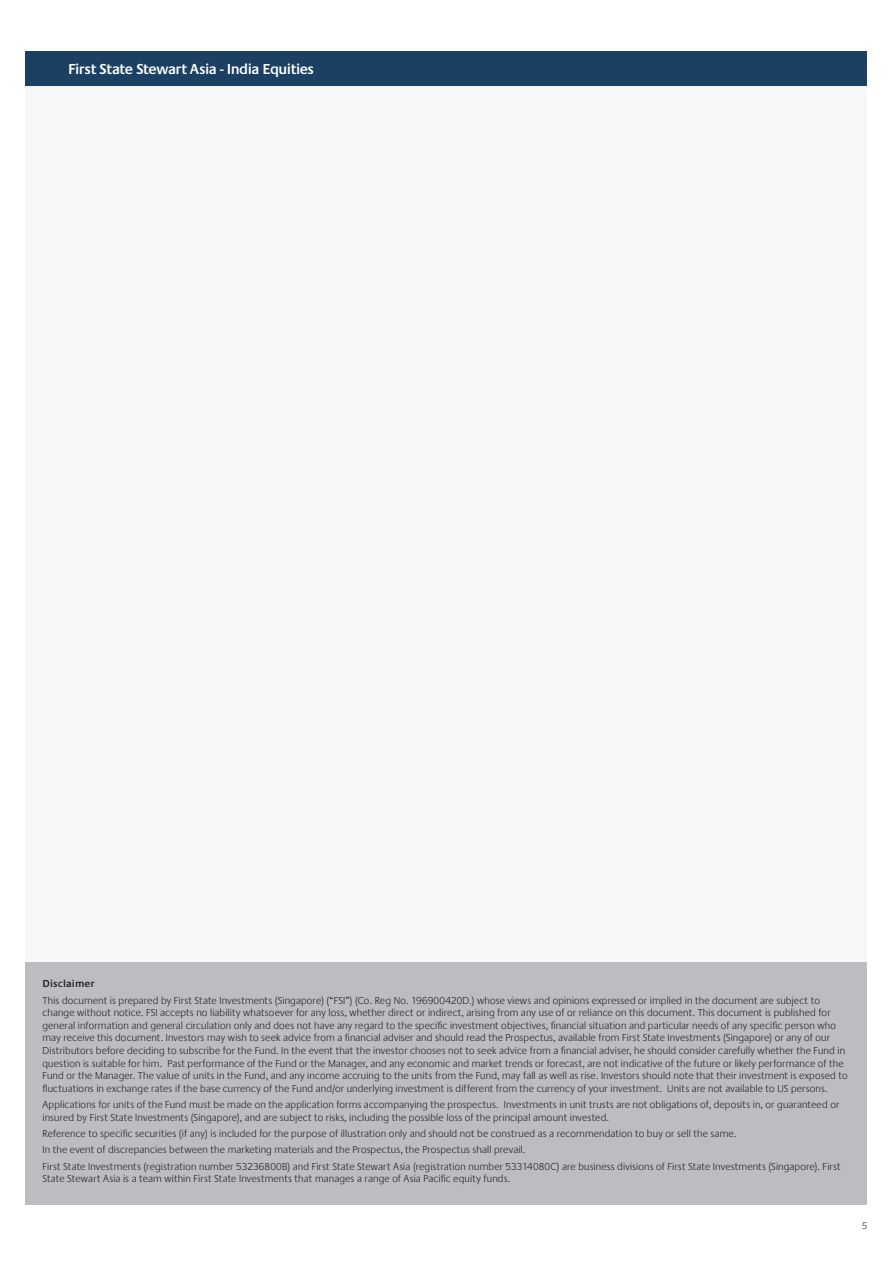
<style>
.page{position:relative;width:893px;height:1263px;background:#fff}
.page>*{position:absolute;margin:0;border:0;box-sizing:border-box;transform-origin:0 0}
.t1{font:600 15px "Praxis EF";letter-spacing:-.03em;color:#fff}
._5_Disclaimer_text{font:300 10.5px/12.6px "Praxis EF";letter-spacing:.015em;color:#231f20}
._5_Disclaimer_text-2{font:600 10.5px "Praxis EF";letter-spacing:.015em;color:#231f20}
.t2{font:300 9.75px "Praxis EF";color:#231f20}
</style>
<div class="page">
<div style="left:26px;top:51px;width:841px;height:1135px;background:#f7f7f8"></div>
<div style="left:26px;top:51px;width:841px;height:34px;background:#1b4064"></div>
<div style="left:26px;top:962px;width:841px;height:242px;background:#bcbdc0"></div>
<h1 class="t1" style="left:68px;top:60px;width:248px">First State Stewart Asia - India Equities</h1>
<p class="_5_Disclaimer_text-2" style="left:43px;top:978px;width:54px">Disclaimer</p>
<p class="_5_Disclaimer_text" style="left:43px;top:994px;width:807px">This document is prepared by First State Investments (Singapore) (“FSI”) (Co. Reg No. 196900420D.) whose views and opinions expressed or implied in the document are subject to change without notice. FSI accepts no liability whatsoever for any loss, whether direct or indirect, arising from any use of or reliance on this document. This document is published for general information and general circulation only and does not have any regard to the specific investment objectives, financial situation and particular needs of any specific person who may receive this document. Investors may wish to seek advice from a financial adviser and should read the Prospectus, available from First State Investments (Singapore) or any of our Distributors before deciding to subscribe for the Fund. In the event that the investor chooses not to seek advice from a financial adviser, he should consider carefully whether the Fund in question is suitable for him. Past performance of the Fund or the Manager, and any economic and market trends or forecast, are not indicative of the future or likely performance of the Fund or the Manager. The value of units in the Fund, and any income accruing to the units from the Fund, may fall as well as rise. Investors should note that their investment is exposed to fluctuations in exchange rates if the base currency of the Fund and/or underlying investment is different from the currency of your investment. Units are not available to US persons.</p>
<p class="_5_Disclaimer_text" style="left:43px;top:1099px;width:798px">Applications for units of the Fund must be made on the application forms accompanying the prospectus. Investments in unit trusts are not obligations of, deposits in, or guaranteed or insured by First State Investments (Singapore), and are subject to risks, including the possible loss of the principal amount invested.</p>
<p class="_5_Disclaimer_text" style="left:43px;top:1127px;width:695px">Reference to specific securities (if any) is included for the purpose of illustration only and should not be construed as a recommendation to buy or sell the same.</p>
<p class="_5_Disclaimer_text" style="left:43px;top:1144px;width:484px">In the event of discrepancies between the marketing materials and the Prospectus, the Prospectus shall prevail.</p>
<p class="_5_Disclaimer_text" style="left:43px;top:1160px;width:800px">First State Investments (registration number 53236800B) and First State Stewart Asia (registration number 53314080C) are business divisions of First State Investments (Singapore). First<br>State Stewart Asia is a team within First State Investments that manages a range of Asia Pacific equity funds.</p>
<p class="t2" style="left:862px;top:1220px;width:7px">5</p>
</div>
